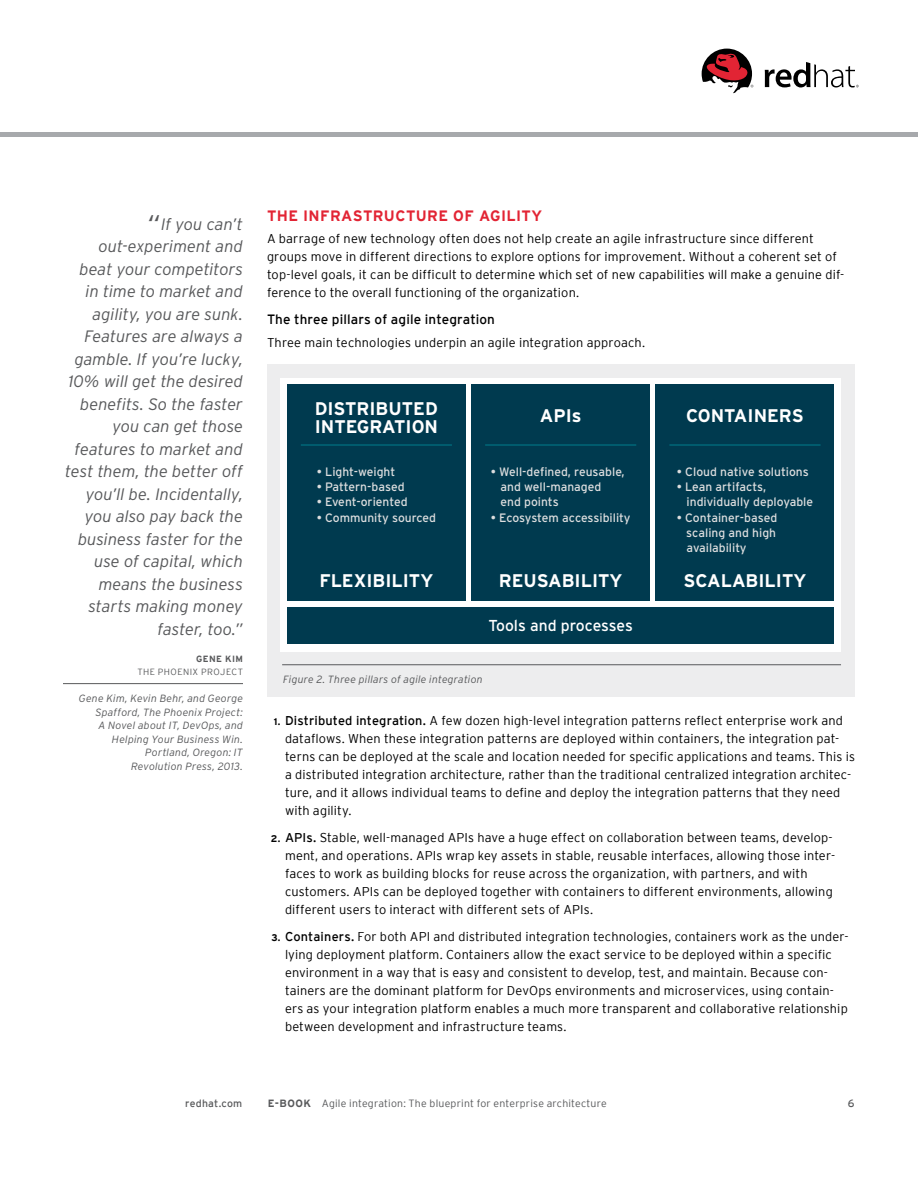
<style>
.page{position:relative;width:918px;height:1188px;background:#fff}
.page>*{position:absolute;margin:0;border:0;box-sizing:border-box;transform-origin:0 0}
.t1{font:700 18.3px/18.3px "Interstate";color:#fff}
.t2{font:italic 300 16.5px/22.5px "Interstate";letter-spacing:-.005em;color:#58595b;text-align:right}
.t3{font:15.75px "Interstate";letter-spacing:-.005em;color:#fff}
.t4{font:700 15px "Interstate";letter-spacing:.025em;color:#e22434}
.t5{font:13.5px "Interstate";letter-spacing:.01em;color:#000}
.t6{font:300 12.75px/18px "Interstate";letter-spacing:.01em;color:#000}
.t7{font:12.15px/15.3px "Interstate";color:#dcddde}
.t8{font:italic 300 10.5px/13.5px "Interstate";letter-spacing:.02em;color:#58595b;text-align:right}
.t9{font:300 10.5px "Interstate";letter-spacing:.02em;color:#58595b}
.t10{font:10.5px "Interstate";letter-spacing:.02em;color:#58595b}
.t11{font:300 9px "Interstate";letter-spacing:.055em;color:#58595b}
.t12{font:700 9px "Interstate";letter-spacing:.045em;color:#58595b}
.s1{font-size:27px}
.s2{font-weight:700;font-size:9.6px}
.s3{font-weight:400}
.s4{font-weight:700}
</style>
<div class="page">
<hr style="left:63px;top:683px;width:180px;height:1px;background:#58595b">
<div style="left:267px;top:364px;width:588px;height:334px;background:#ededee"></div>
<hr style="left:282px;top:664px;width:559px;height:1px;background:#58595b">
<div style="left:280px;top:378px;width:561px;height:273px;background:#fff"></div>
<div style="left:287px;top:384px;width:179px;height:217px;background:#003a4f"></div>
<div style="left:472px;top:384px;width:178px;height:217px;background:#003a4f"></div>
<div style="left:656px;top:384px;width:178px;height:217px;background:#003a4f"></div>
<div style="left:287px;top:608px;width:547px;height:36px;background:#003a4f"></div>
<hr style="left:301px;top:444px;width:151px;height:2px;background:#007c8b">
<hr style="left:485px;top:444px;width:151px;height:2px;background:#007c8b">
<hr style="left:670px;top:444px;width:150px;height:2px;background:#007c8b">
<svg style="left:765px;top:62px;width:94px;height:25px"></svg>
<svg style="left:702px;top:49px;width:51px;height:45px"></svg>
<hr style="left:0;top:133px;width:918px;height:4px;background:#a7a9ac">
<p class="t2" style="left:65px;top:212px;width:179px"><span class="s1">“</span>If you can’t out-experiment and beat your competitors in time to market and agility, you are sunk.<br>Features are always a gamble. If you’re lucky,<br>10% will get the desired benefits. So the faster you can get those features to market and test them, the better off you’ll be. Incidentally, you also pay back the business faster for the use of capital, which means the business starts making money faster, too.”</p>
<p class="t12" style="left:196px;top:653px;width:48px">GENE KIM</p>
<p class="t11" style="left:137px;top:667px;width:107px">THE PHOENIX PROJECT</p>
<p class="t8" style="left:79px;top:691px;width:166px">Gene Kim, Kevin Behr, and George<br>Spafford, The Phoenix Project:<br>A Novel about IT, DevOps, and<br>Helping Your Business Win.<br>Portland, Oregon: IT<br>Revolution Press, 2013.</p>
<p class="t4" style="left:267px;top:207px;width:277px">THE INFRASTRUCTURE OF AGILITY</p>
<p class="t6" style="left:267px;top:229px;width:579px">A barrage of new technology often does not help create an agile infrastructure since different groups move in different directions to explore options for improvement. Without a coherent set of top-level goals, it can be difficult to determine which set of new capabilities will make a genuine dif&shy;ference to the overall functioning of the organization.</p>
<p class="t5" style="left:267px;top:312px;width:230px">The three pillars of agile integration</p>
<p class="t6" style="left:267px;top:333px;width:380px">Three main technologies underpin an agile integration approach.</p>
<h1 class="t1" style="left:315px;top:399px;width:125px">DISTRIBUTED<br>INTEGRATION</h1>
<h1 class="t1" style="left:540px;top:406px;width:43px">APIs</h1>
<h1 class="t1" style="left:686px;top:406px;width:119px">CONTAINERS</h1>
<p class="t7" style="left:317px;top:464px;width:80px">• Light-weight</p>
<p class="t7" style="left:317px;top:479px;width:89px">• Pattern-based</p>
<p class="t7" style="left:317px;top:494px;width:92px">• Event-oriented</p>
<p class="t7" style="left:317px;top:510px;width:121px">• Community sourced</p>
<p class="t7" style="left:501px;top:464px;width:126px;text-indent:-10px">• Well-defined, reusable, and well-managed end points</p>
<p class="t7" style="left:491px;top:510px;width:141px">• Ecosystem accessibility</p>
<p class="t7" style="left:677px;top:464px;width:134px">• Cloud native solutions</p>
<p class="t7" style="left:687px;top:479px;width:128px;text-indent:-10px">• Lean artifacts, individually deployable</p>
<p class="t7" style="left:686px;top:510px;width:93px;text-align:justify;text-indent:-9px">• Container-based scaling and high availability</p>
<h1 class="t1" style="left:319px;top:571px;width:115px">FLEXIBILITY</h1>
<h1 class="t1" style="left:499px;top:571px;width:125px">REUSABILITY</h1>
<h1 class="t1" style="left:684px;top:571px;width:124px">SCALABILITY</h1>
<p class="t3" style="left:488px;top:617px;width:146px">Tools and processes</p>
<p class="t8" style="left:283px;top:673px;width:201px">Figure 2. Three pillars of agile integration</p>
<p class="t6" style="left:285px;top:711px;width:572px;text-indent:-11px"><span class="s2">1.</span> <span class="s3">Distributed integration.</span> A few dozen high-level integration patterns reflect enterprise work and dataflows. When these integration patterns are deployed within containers, the integration pat&shy;terns can be deployed at the scale and location needed for specific applications and teams. This is a distributed integration architecture, rather than the traditional centralized integration architec&shy;ture, and it allows individual teams to define and deploy the integration patterns that they need with agility.</p>
<p class="t6" style="left:285px;top:828px;width:552px;text-indent:-14px"><span class="s2">2.</span> <span class="s3">APIs.</span> Stable, well-managed APIs have a huge effect on collaboration between teams, develop&shy;ment, and operations. APIs wrap key assets in stable, reusable interfaces, allowing those inter&shy;faces to work as building blocks for reuse across the organization, with partners, and with customers. APIs can be deployed together with containers to different environments, allowing different users to interact with different sets of APIs.</p>
<p class="t6" style="left:285px;top:927px;width:565px;text-indent:-14px"><span class="s2">3.</span> <span class="s3">Containers.</span> For both API and distributed integration technologies, containers work as the under&shy;lying deployment platform. Containers allow the exact service to be deployed within a specific environment in a way that is easy and consistent to develop, test, and maintain. Because con&shy;tainers are the dominant platform for DevOps environments and microservices, using contain&shy;ers as your integration platform enables a much more transparent and collaborative relationship between development and infrastructure teams.</p>
<p class="t10" style="left:185px;top:1097px;width:59px">redhat.com</p>
<p class="t9" style="left:268px;top:1097px;width:340px"><span class="s4">E-BOOK</span> Agile integration: The blueprint for enterprise architecture</p>
<p class="t10" style="left:848px;top:1097px;width:8px">6</p>
</div>
